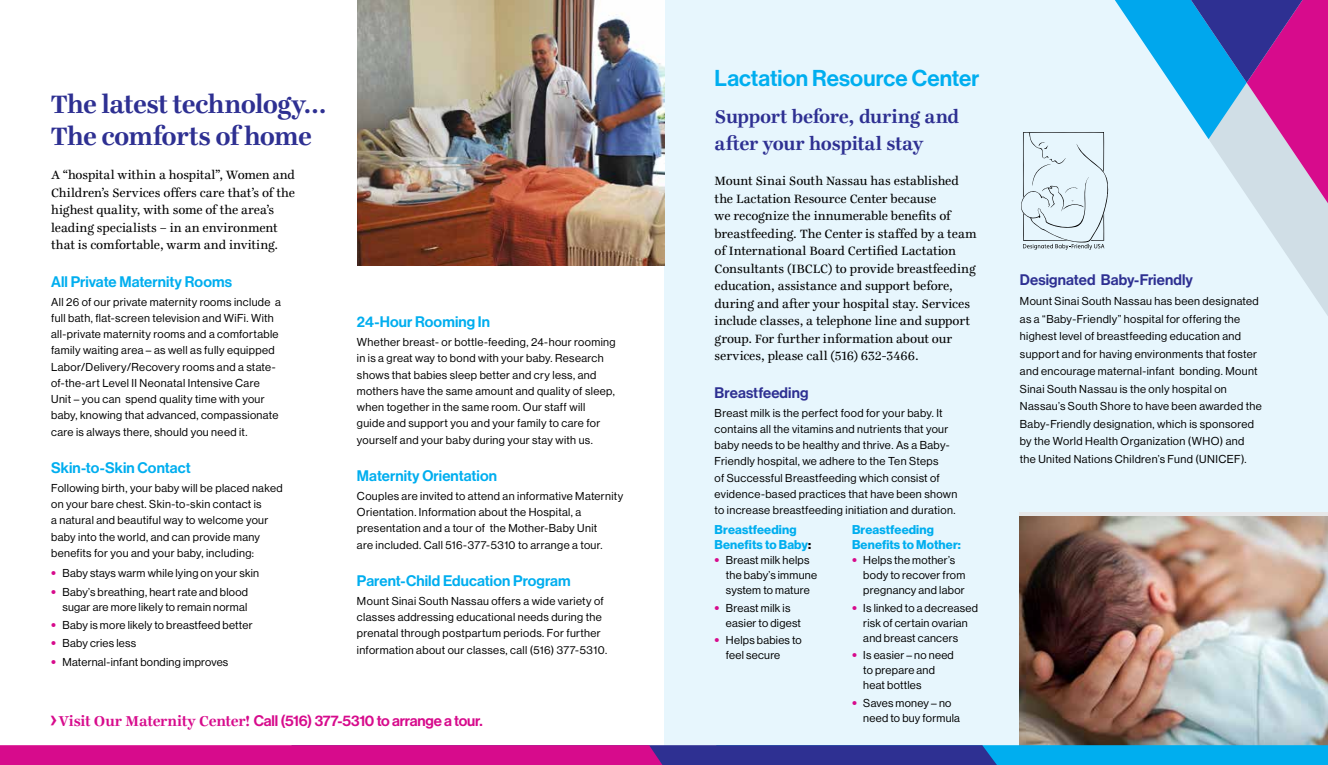
<style>
.page{position:relative;width:1328px;height:765px;background:#fff}
.page>*{position:absolute;margin:0;border:0;box-sizing:border-box;transform-origin:0 0}
.t1{font:700 27.5px/32.5px "Ingeborg";letter-spacing:-.03em;color:#2e3092}
.t2{font:22.5px "N Haas Grotesk DS Std 65 Md";letter-spacing:.005em;color:#00aeef}
.t3{font:700 20px/26.2px "Ingeborg";letter-spacing:-.02em;color:#2e3092}
.t4{font:15px "N Haas Grotesk DS Std 65 Md";letter-spacing:.005em;color:#00aeef}
.t5{font:15px "N Haas Grotesk DS Std 65 Md";letter-spacing:-.01em;color:#d70b8c}
.t6{font:15px "N Haas Grotesk DS Std 65 Md";letter-spacing:.005em;color:#2e3092}
.t7{font:13.12px/17.5px "Ingeborg";letter-spacing:-.005em;color:#000}
.t8{font:12.5px/15px "N Haas Grotesk DS Std 75 Bd";letter-spacing:.01em;color:#00aeef}
.t9{font:11.25px/16.2px "N Haas Grotesk DS Std 55 Rg";letter-spacing:.03em;color:#000}
.s1{font-family:"N Haas Grotesk DS Std 95 Blk";font-size:12.5px;color:#d70b8c}
.s2{font-family:"Arial";font-weight:700;font-size:21.25px}
.s3{font-family:"Ingeborg";font-weight:700;font-size:15.62px}
.s4{color:#000}
</style>
<div class="page">
<div style="left:664px;top:0;width:664px;height:765px;background:#e7f6fd"></div>
<img style="left:1019px;top:517px;width:309px;height:228px">
<img style="left:357px;top:0;width:307px;height:265px">
<svg style="left:0;top:745px;width:1328px;height:20px;background:#753ea7"></svg>
<svg style="left:1021px;top:0;width:307px;height:316px"></svg>
<h1 class="t1" style="left:51px;top:88px;width:278px">The latest technology…<br>The comforts of home</h1>
<p class="t7" style="left:51px;top:166px;width:245px">A “hospital within a hospital”, Women and Children’s Services offers care that’s of the highest quality, with some of the area’s leading specialists – in an environment that is comfortable, warm and inviting.</p>
<h3 class="t4" style="left:51px;top:273px;width:182px">All Private Maternity Rooms</h3>
<p class="t9" style="left:51px;top:294px;width:231px">All 26 of our private maternity rooms include a full bath, flat-screen television and WiFi. With all-private maternity rooms and a comfortable family waiting area – as well as fully equipped Labor/Delivery/Recovery rooms and a state&shy;of-the-art Level II Neonatal Intensive Care Unit – you can spend quality time with your baby, knowing that advanced, compassionate care is always there, should you need it.</p>
<h3 class="t4" style="left:51px;top:459px;width:141px">Skin-to-Skin Contact</h3>
<p class="t9" style="left:51px;top:480px;width:233px">Following birth, your baby will be placed naked on your bare chest. Skin-to-skin contact is<br>a natural and beautiful way to welcome your baby into the world, and can provide many benefits for you and your baby, including:</p>
<p class="t9" style="left:51px;top:565px;width:210px"><span class="s1">•</span> Baby stays warm while lying on your skin</p>
<p class="t9" style="left:51px;top:584px;width:198px;line-height:15.6px;text-align:right"><span class="s1">•</span> Baby’s breathing, heart rate and blood sugar are more likely to remain normal</p>
<p class="t9" style="left:51px;top:617px;width:203px"><span class="s1">•</span> Baby is more likely to breastfeed better</p>
<p class="t9" style="left:51px;top:635px;width:87px"><span class="s1">•</span> Baby cries less</p>
<p class="t9" style="left:51px;top:654px;width:179px"><span class="s1">•</span> Maternal-infant bonding improves</p>
<h3 class="t4" style="left:357px;top:314px;width:135px">24-Hour Rooming In</h3>
<p class="t9" style="left:357px;top:334px;width:260px">Whether breast- or bottle-feeding, 24-hour rooming in is a great way to bond with your baby. Research shows that babies sleep better and cry less, and mothers have the same amount and quality of sleep, when together in the same room. Our staff will guide and support you and your family to care for yourself and your baby during your stay with us.</p>
<h3 class="t4" style="left:357px;top:467px;width:141px">Maternity Orientation</h3>
<p class="t9" style="left:357px;top:488px;width:268px">Couples are invited to attend an informative Maternity Orientation. Information about the Hospital, a presentation and a tour of the Mother-Baby Unit<br>are included. Call 516-377-5310 to arrange a tour.</p>
<h3 class="t4" style="left:357px;top:572px;width:215px">Parent-Child Education Program</h3>
<p class="t9" style="left:357px;top:593px;width:252px">Mount Sinai South Nassau offers a wide variety of classes addressing educational needs during the prenatal through postpartum periods. For further information about our classes, call (516) 377-5310.</p>
<h3 class="t5" style="left:50px;top:712px;width:434px"><span class="s2">›</span><span class="s3">Visit Our Maternity Center!</span> Call (516) 377-5310 to arrange a tour.</h3>
<h2 class="t2" style="left:714px;top:65px;width:266px">Lactation Resource Center</h2>
<h3 class="t3" style="left:714px;top:104px;width:246px">Support before, during and after your hospital stay</h3>
<p class="t7" style="left:714px;top:172px;width:263px">Mount Sinai South Nassau has established the Lactation Resource Center because<br>we recognize the innumerable benefits of breastfeeding. The Center is staffed by a team of International Board Certified Lactation Consultants (IBCLC) to provide breastfeeding education, assistance and support before, during and after your hospital stay. Services include classes, a telephone line and support group. For further information about our services, please call (516) 632-3466.</p>
<h3 class="t6" style="left:714px;top:384px;width:95px">Breastfeeding</h3>
<p class="t9" style="left:714px;top:405px;width:244px">Breast milk is the perfect food for your baby. It contains all the vitamins and nutrients that your baby needs to be healthy and thrive. As a Baby-Friendly hospital, we adhere to the Ten Steps<br>of Successful Breastfeeding which consist of evidence-based practices that have been shown to increase breastfeeding initiation and duration.</p>
<p class="t8" style="left:714px;top:522px;width:98px">Breastfeeding<br>Benefits to Baby<span class="s4">:</span></p>
<p class="t9" style="left:726px;top:553px;width:93px;line-height:15px;text-indent:-11px"><span class="s1">•</span> Breast milk helps the baby’s immune system to mature</p>
<p class="t9" style="left:726px;top:600px;width:77px;line-height:15px;text-indent:-11px"><span class="s1">•</span> Breast milk is easier to digest</p>
<p class="t9" style="left:726px;top:633px;width:77px;line-height:15px;text-indent:-11px"><span class="s1">•</span> Helps babies to feel secure</p>
<p class="t8" style="left:852px;top:522px;width:110px">Breastfeeding<br>Benefits to Mother:</p>
<p class="t9" style="left:863px;top:553px;width:104px;line-height:15px;text-indent:-11px"><span class="s1">•</span> Helps the mother’s body to recover from pregnancy and labor</p>
<p class="t9" style="left:863px;top:600px;width:116px;line-height:15px;text-indent:-11px"><span class="s1">•</span> Is linked to a decreased risk of certain ovarian and breast cancers</p>
<p class="t9" style="left:863px;top:648px;width:92px;line-height:15px;text-indent:-11px"><span class="s1">•</span> Is easier – no need to prepare and heat bottles</p>
<p class="t9" style="left:863px;top:695px;width:98px;line-height:15px;text-indent:-11px"><span class="s1">•</span> Saves money – no need to buy formula</p>
<h3 class="t6" style="left:1020px;top:271px;width:174px">Designated Baby-Friendly</h3>
<p class="t9" style="left:1020px;top:293px;width:243px;line-height:17.5px">Mount Sinai South Nassau has been designated as a “Baby-Friendly” hospital for offering the highest level of breastfeeding education and support and for having environments that foster and encourage maternal-infant bonding. Mount Sinai South Nassau is the only hospital on Nassau’s South Shore to have been awarded the Baby-Friendly designation, which is sponsored by the World Health Organization (WHO) and the United Nations Children’s Fund (UNICEF).</p>
</div>
